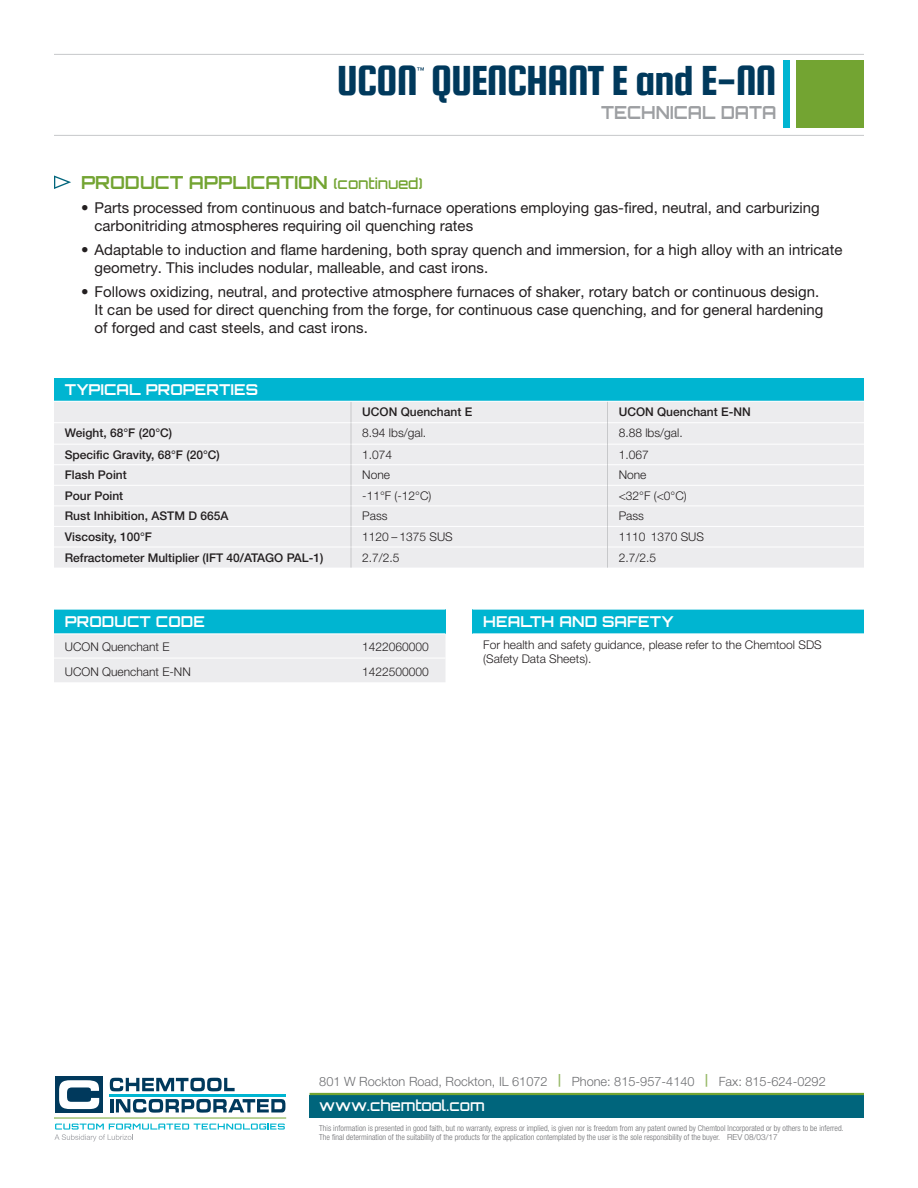
<style>
.page{position:relative;width:918px;height:1188px;background:#fff}
.page>*{position:absolute;margin:0;border:0;box-sizing:border-box;transform-origin:0 0}
.t1{font:45px "Squada One";letter-spacing:-.025em;color:#00395c}
._06_-_Benefits_Bulle{font:700 18px "Orbitron";color:#73a432}
.Technical_Data{font:700 18px "Orbitron";color:#9d9fa2;scale:.95 1}
._06_-_Benefits_Bulle-2{font:15px/18px "Helvetica Neue LT Pro";color:#231f20}
._2016_Chart_Head{font:700 15px "Orbitron";letter-spacing:.01em;color:#fff}
.t2{font:500 15px "Orbitron";color:#fff}
.t3{font:300 12.75px "Helvetica Neue LT Pro";color:#6c6d70}
.New_Chart_Regular_RI{font:300 12px/13.5px "Helvetica Neue LT Pro";color:#231f20}
.New_Chart_Bold_LEFT{font:500 12px "Helvetica Neue LT Pro";color:#231f20}
.t4{font:300 condensed 8.25px/9px "Helvetica Neue LT Pro";color:#6c6d70}
.t5{font:500 7.8px "Helvetica Neue LT Pro";color:#00395c}
.s1{font-weight:500;font-size:15px}
.s2{font-weight:700;color:#97b967}
.s3{font-stretch:normal}
</style>
<div class="page">
<div style="left:310px;top:1095px;width:554px;height:23px;background:#00657c"></div>
<hr style="left:310px;top:1093px;width:554px;height:2px;background:#73a432">
<svg style="left:54px;top:1124px;width:231px;height:17px"></svg>
<hr style="left:54px;top:1118px;width:232px;height:1px;background:#73a432">
<div style="left:55px;top:1076px;width:47px;height:37px;background:#00395c"></div>
<svg style="left:59px;top:1080px;width:40px;height:29px"></svg>
<hr style="left:109px;top:1094px;width:177px;height:2px;background:#00b5d1">
<svg style="left:110px;top:1078px;width:125px;height:13px"></svg>
<svg style="left:110px;top:1099px;width:175px;height:14px"></svg>
<div style="left:784px;top:61px;width:6px;height:67px;background:#00b5d1"></div>
<div style="left:796px;top:61px;width:68px;height:67px;background:#73a432"></div>
<hr style="left:54px;top:54px;width:810px;height:1px;background:#c7c8ca">
<hr style="left:54px;top:135px;width:810px;height:1px;background:#c7c8ca">
<svg style="left:54px;top:378px;width:810px;height:190px;background:#cee5ea"></svg>
<hr style="left:54px;top:422px;width:297px;height:1px;background:#fff">
<hr style="left:351px;top:422px;width:256px;height:1px;background:#fff">
<hr style="left:608px;top:422px;width:256px;height:1px;background:#fff">
<hr style="left:54px;top:444px;width:297px;height:1px;background:#fff">
<hr style="left:351px;top:444px;width:256px;height:1px;background:#fff">
<hr style="left:608px;top:444px;width:256px;height:1px;background:#fff">
<hr style="left:54px;top:464px;width:297px;height:1px;background:#fff">
<hr style="left:351px;top:464px;width:256px;height:1px;background:#fff">
<hr style="left:608px;top:464px;width:256px;height:1px;background:#fff">
<hr style="left:54px;top:485px;width:297px;height:1px;background:#fff">
<hr style="left:351px;top:485px;width:256px;height:1px;background:#fff">
<hr style="left:608px;top:485px;width:256px;height:1px;background:#fff">
<hr style="left:54px;top:505px;width:297px;height:1px;background:#fff">
<hr style="left:351px;top:505px;width:256px;height:1px;background:#fff">
<hr style="left:608px;top:505px;width:256px;height:1px;background:#fff">
<hr style="left:54px;top:526px;width:297px;height:1px;background:#fff">
<hr style="left:351px;top:526px;width:256px;height:1px;background:#fff">
<hr style="left:608px;top:526px;width:256px;height:1px;background:#fff">
<hr style="left:54px;top:547px;width:297px;height:1px;background:#fff">
<hr style="left:351px;top:547px;width:256px;height:1px;background:#fff">
<hr style="left:608px;top:547px;width:256px;height:1px;background:#fff">
<hr style="left:54px;top:401px;width:297px;height:1px;background:#fff">
<hr style="left:351px;top:401px;width:257px;height:1px;background:#fff">
<hr style="left:608px;top:401px;width:256px;height:1px;background:#fff">
<div style="left:472px;top:609px;width:392px;height:25px;background:#00b5d1"></div>
<hr style="left:472px;top:609px;width:392px;height:1px;background:#fff">
<hr style="left:472px;top:633px;width:392px;height:1px;background:#fff">
<div style="left:54px;top:609px;width:392px;height:25px;background:#00b5d1"></div>
<div style="left:54px;top:634px;width:391px;height:48px;background:#ececee"></div>
<hr style="left:54px;top:609px;width:392px;height:1px;background:#fff">
<hr style="left:54px;top:633px;width:392px;height:1px;background:#fff">
<hr style="left:54px;top:658px;width:392px;height:1px;background:#fff">
<svg style="left:54px;top:176px;width:17px;height:13px"></svg>
<p class="t1" style="left:337px;top:57px;width:441px">UCON QUENCHANT E and E-NN</p>
<p class="t5" style="left:417px;top:65px;width:9px">™</p>
<p class="Technical_Data" style="left:601px;top:102px;width:186px">TECHNICAL DATA</p>
<p class="_06_-_Benefits_Bulle" style="left:81px;top:172px;width:343px">PRODUCT APPLICATION <span class="s1">(continued)</span></p>
<p class="_06_-_Benefits_Bulle-2" style="left:94px;top:199px;width:727px;text-indent:-14px">• Parts processed from continuous and batch-furnace operations employing gas-fired, neutral, and carburizing carbonitriding atmospheres requiring oil quenching rates</p>
<p class="_06_-_Benefits_Bulle-2" style="left:94px;top:241px;width:749px;text-indent:-14px">• Adaptable to induction and flame hardening, both spray quench and immersion, for a high alloy with an intricate geometry. This includes nodular, malleable, and cast irons.</p>
<p class="_06_-_Benefits_Bulle-2" style="left:94px;top:283px;width:731px;text-indent:-14px">• Follows oxidizing, neutral, and protective atmosphere furnaces of shaker, rotary batch or continuous design.<br>It can be used for direct quenching from the forge, for continuous case quenching, and for general hardening of forged and cast steels, and cast irons.</p>
<p class="_2016_Chart_Head" style="left:65px;top:381px;width:195px">TYPICAL PROPERTIES</p>
<p class="New_Chart_Bold_LEFT" style="left:362px;top:404px;width:112px">UCON Quenchant E</p>
<p class="New_Chart_Bold_LEFT" style="left:619px;top:404px;width:134px">UCON Quenchant E-NN</p>
<p class="New_Chart_Bold_LEFT" style="left:65px;top:426px;width:109px">Weight, 68°F (20°C)</p>
<p class="New_Chart_Regular_RI" style="left:362px;top:426px;width:66px">8.94 lbs/gal.</p>
<p class="New_Chart_Regular_RI" style="left:619px;top:426px;width:66px">8.88 lbs/gal.</p>
<p class="New_Chart_Bold_LEFT" style="left:65px;top:447px;width:157px">Specific Gravity, 68°F (20°C)</p>
<p class="New_Chart_Regular_RI" style="left:362px;top:447px;width:32px">1.074</p>
<p class="New_Chart_Regular_RI" style="left:619px;top:447px;width:32px">1.067</p>
<p class="New_Chart_Bold_LEFT" style="left:65px;top:468px;width:64px">Flash Point</p>
<p class="New_Chart_Regular_RI" style="left:362px;top:468px;width:29px">None</p>
<p class="New_Chart_Regular_RI" style="left:619px;top:468px;width:29px">None</p>
<p class="New_Chart_Bold_LEFT" style="left:65px;top:488px;width:60px">Pour Point</p>
<p class="New_Chart_Regular_RI" style="left:362px;top:489px;width:71px">-11°F (-12°C)</p>
<p class="New_Chart_Regular_RI" style="left:619px;top:489px;width:70px">&lt;32°F (&lt;0°C)</p>
<p class="New_Chart_Bold_LEFT" style="left:65px;top:509px;width:165px">Rust Inhibition, ASTM D 665A</p>
<p class="New_Chart_Regular_RI" style="left:362px;top:509px;width:27px">Pass</p>
<p class="New_Chart_Regular_RI" style="left:619px;top:509px;width:27px">Pass</p>
<p class="New_Chart_Bold_LEFT" style="left:65px;top:530px;width:89px">Viscosity, 100°F</p>
<p class="New_Chart_Regular_RI" style="left:362px;top:530px;width:92px">1120 – 1375 SUS</p>
<p class="New_Chart_Regular_RI" style="left:619px;top:530px;width:87px">1110 1370 SUS</p>
<p class="New_Chart_Bold_LEFT" style="left:65px;top:550px;width:260px">Refractometer Multiplier (IFT 40/ATAGO PAL-1)</p>
<p class="New_Chart_Regular_RI" style="left:362px;top:550px;width:39px">2.7/2.5</p>
<p class="New_Chart_Regular_RI" style="left:619px;top:550px;width:39px">2.7/2.5</p>
<p class="_2016_Chart_Head" style="left:65px;top:613px;width:142px">PRODUCT CODE</p>
<p class="New_Chart_Regular_RI" style="left:65px;top:640px;width:106px">UCON Quenchant E</p>
<p class="New_Chart_Regular_RI" style="left:362px;top:640px;width:68px">1422060000</p>
<p class="New_Chart_Regular_RI" style="left:65px;top:664px;width:128px">UCON Quenchant E-NN</p>
<p class="New_Chart_Regular_RI" style="left:362px;top:664px;width:68px">1422500000</p>
<p class="_2016_Chart_Head" style="left:483px;top:613px;width:192px">HEALTH AND SAFETY</p>
<p class="New_Chart_Regular_RI" style="left:483px;top:638px;width:340px">For health and safety guidance, please refer to the Chemtool SDS (Safety Data Sheets).</p>
<p class="t3" style="left:319px;top:1074px;width:508px">801 W Rockton Road, Rockton, IL 61072 <span class="s2">|</span> Phone: 815-957-4140 <span class="s2">|</span> Fax: 815-624-0292</p>
<p class="t2" style="left:319px;top:1097px;width:167px">www.chemtool.com</p>
<p class="t4" style="left:319px;top:1123px;width:526px">This information is presented in good faith, but no warranty, express or implied, is given nor is freedom from any patent owned by Chemtool Incorporated or by others to be inferred.<br>The final determination of the suitability of the products for the application contemplated by the user is the sole responsibility of the buyer. <span class="s3">REV 08/03/17</span></p>
</div>
